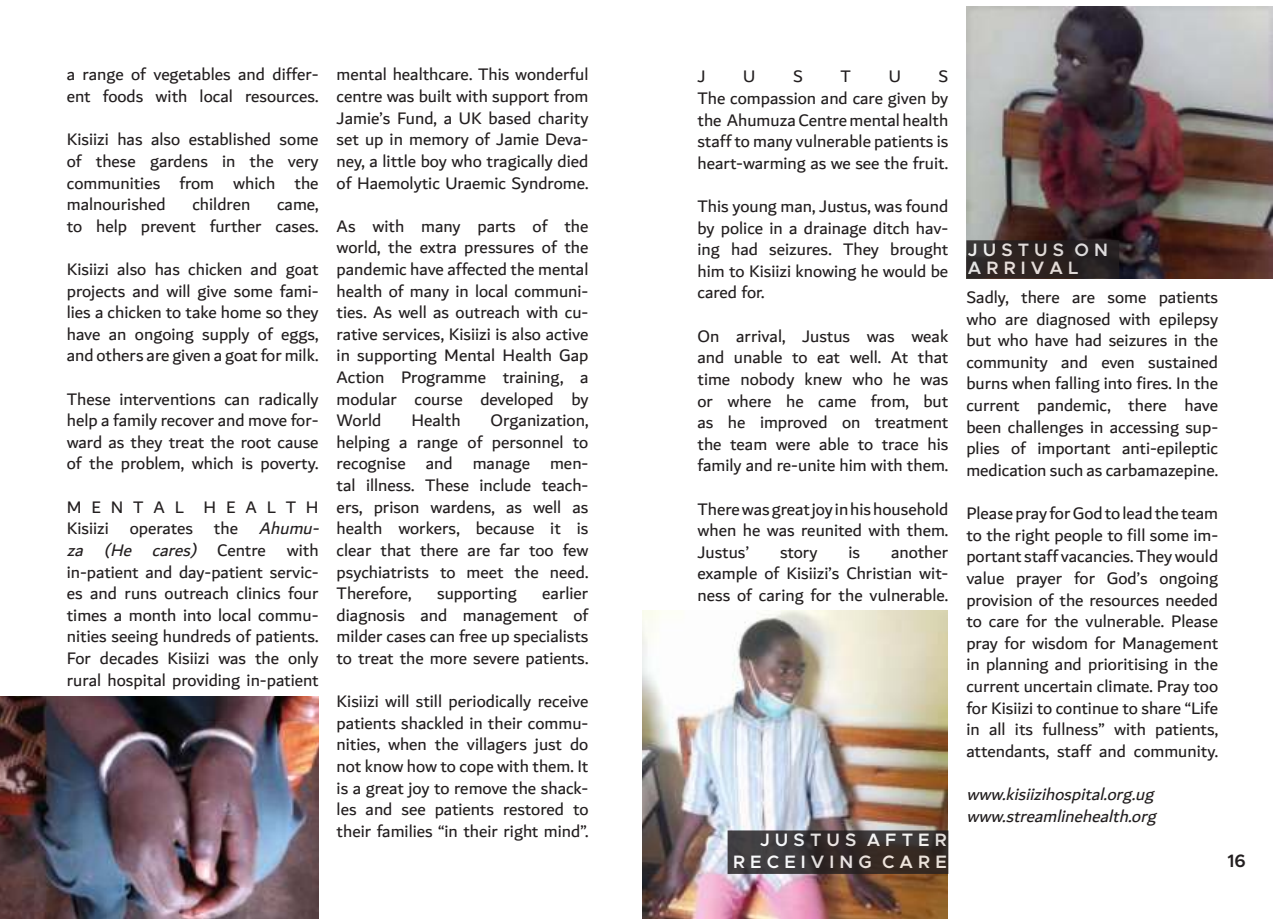
<style>
.page{position:relative;width:1285px;height:919px;background:#fff}
.page>*{position:absolute;margin:0;border:0;box-sizing:border-box;transform-origin:0 0}
.t1{font:18px/21.6px "Dubai";color:#221e1f;text-align:justify}
.t2{font:italic 18px/21.6px "Dubai";color:#221e1f}
.t3{font:600 18px/18px "Metropolis";color:#fff}
.t4{font:600 18px "Metropolis";color:#221e1f}
.s1{font-style:italic}
</style>
<div class="page">
<img style="left:966px;top:7px;width:305px;height:272px">
<img style="left:642px;top:610px;width:305px;height:308px">
<img style="left:0;top:696px;width:318px;height:222px">
<svg style="left:969px;top:243px;width:147px;height:33px;background:#2b2322"></svg>
<div style="left:966px;top:240px;width:153px;height:39px;border:2px solid #221e1f"></div>
<svg style="left:730px;top:833px;width:215px;height:37px;background:#383130"></svg>
<div style="left:727px;top:830px;width:221px;height:43px;border:2px solid #221e1f"></div>
<p class="t1" style="left:67px;top:64px;width:253px">a range of vegetables and differ&shy;ent foods with local resources.</p>
<p class="t1" style="left:67px;top:129px;width:253px">Kisiizi has also established some of these gardens in the very communities from which the malnourished</p>
<p class="t1" style="left:192px;top:194px;width:59px">children</p>
<p class="t1" style="left:67px;top:194px;width:253px;text-align:right">came,<br>to help prevent further cases.</p>
<p class="t1" style="left:67px;top:259px;width:253px">Kisiizi also has chicken and goat projects and will give some fami&shy;lies a chicken to take home so they have an ongoing supply of eggs, and others are given a goat for milk.</p>
<p class="t1" style="left:67px;top:388px;width:253px">These interventions can radically help a family recover and move for&shy;ward as they treat the root cause of the problem, which is poverty.</p>
<p class="t1" style="left:67px;top:496px;width:257px;text-align:left">M E N T A L H E A L T H<br>Kisiizi operates the <span class="s1">Ahumu&shy;za (He cares)</span> Centre with in-patient and day-patient servic&shy;es and runs outreach clinics four times a month into local commu&shy;nities seeing hundreds of patients.<br>For decades Kisiizi was the only rural hospital providing in-patient</p>
<p class="t1" style="left:336px;top:64px;width:253px">mental healthcare. This wonderful centre was built with support from Jamie’s Fund, a UK based charity set up in memory of Jamie Deva&shy;ney, a little boy who tragically died of Haemolytic Uraemic Syndrome.</p>
<p class="t1" style="left:336px;top:215px;width:253px">As with many parts of the world, the extra pressures of the pandemic have affected the mental health of many in local communi&shy;ties. As well as outreach with cu&shy;rative services, Kisiizi is also active in supporting Mental Health Gap Action Programme training, a modular course developed by World</p>
<p class="t1" style="left:411px;top:410px;width:51px">Health</p>
<p class="t1" style="left:336px;top:410px;width:253px;text-indent:154px">Organization, helping a range of personnel to recognise and manage men&shy;tal illness. These include teach&shy;ers, prison wardens, as well as health workers, because it is clear that there are far too few psychiatrists to meet the need.<br>Therefore,</p>
<p class="t1" style="left:336px;top:583px;width:253px;text-indent:205px">earlier diagnosis and management of milder cases can free up specialists to treat the more severe patients.</p>
<p class="t1" style="left:336px;top:691px;width:253px">Kisiizi will still periodically receive patients shackled in their commu&shy;nities, when the villagers just do not know how to cope with them. It is a great joy to remove the shack&shy;les and see patients restored to their families “in their right mind”.</p>
<p class="t1" style="left:437px;top:583px;width:81px">supporting</p>
<p class="t1" style="left:697px;top:66px;width:10px">J</p>
<p class="t1" style="left:743px;top:66px;width:14px">U</p>
<p class="t1" style="left:793px;top:66px;width:11px">S</p>
<p class="t1" style="left:840px;top:66px;width:12px">T</p>
<p class="t1" style="left:888px;top:66px;width:14px">U</p>
<p class="t1" style="left:697px;top:66px;width:252px;text-indent:241px">S The compassion and care given by the Ahumuza Centre mental health staff to many vulnerable patients is heart-warming as we see the fruit.</p>
<p class="t1" style="left:697px;top:196px;width:252px">This young man, Justus, was found by police in a drainage ditch hav&shy;ing had seizures. They brought him to Kisiizi knowing he would be cared for.</p>
<p class="t1" style="left:697px;top:325px;width:252px">On arrival, Justus was weak and unable to eat well. At that time nobody knew who he was or where he came from, but as he improved on treatment the team were able to trace his family and re-unite him with them.</p>
<p class="t1" style="left:697px;top:498px;width:252px">There was great joy in his household when he was reunited with them.<br>Justus’</p>
<p class="t1" style="left:697px;top:541px;width:252px;text-indent:193px">another example of Kisiizi’s Christian wit&shy;ness of caring for the vulnerable.</p>
<p class="t1" style="left:779px;top:541px;width:39px">story</p>
<p class="t1" style="left:848px;top:541px;width:13px">is</p>
<p class="t3" style="left:733px;top:830px;width:215px;line-height:21.6px;text-align:right">J U S T U S A F T E R<br>R E C E I V I N G C A R E</p>
<p class="t3" style="left:967px;top:242px;width:142px">J U S T U S O N<br>A R R I V A L</p>
<p class="t1" style="left:966px;top:287px;width:253px">Sadly, there are some patients who are diagnosed with epilepsy but who have had seizures in the community and even sustained burns when falling into fires. In the current pandemic, there have been challenges in accessing sup&shy;plies of important anti-epileptic medication such as carbamazepine.</p>
<p class="t1" style="left:966px;top:503px;width:253px">Please pray for God to lead the team to the right people to fill some im&shy;portant staff vacancies. They would value prayer for God’s ongoing provision of the resources needed to care for the vulnerable. Please pray for wisdom for Management in planning and prioritising in the current uncertain climate. Pray too for Kisiizi to continue to share “Life in all its fullness” with patients, attendants, staff and community.</p>
<p class="t2" style="left:966px;top:783px;width:195px">www.kisiizihospital.org.ug www.streamlinehealth.org</p>
<p class="t4" style="left:1227px;top:852px;width:20px">16</p>
</div>
